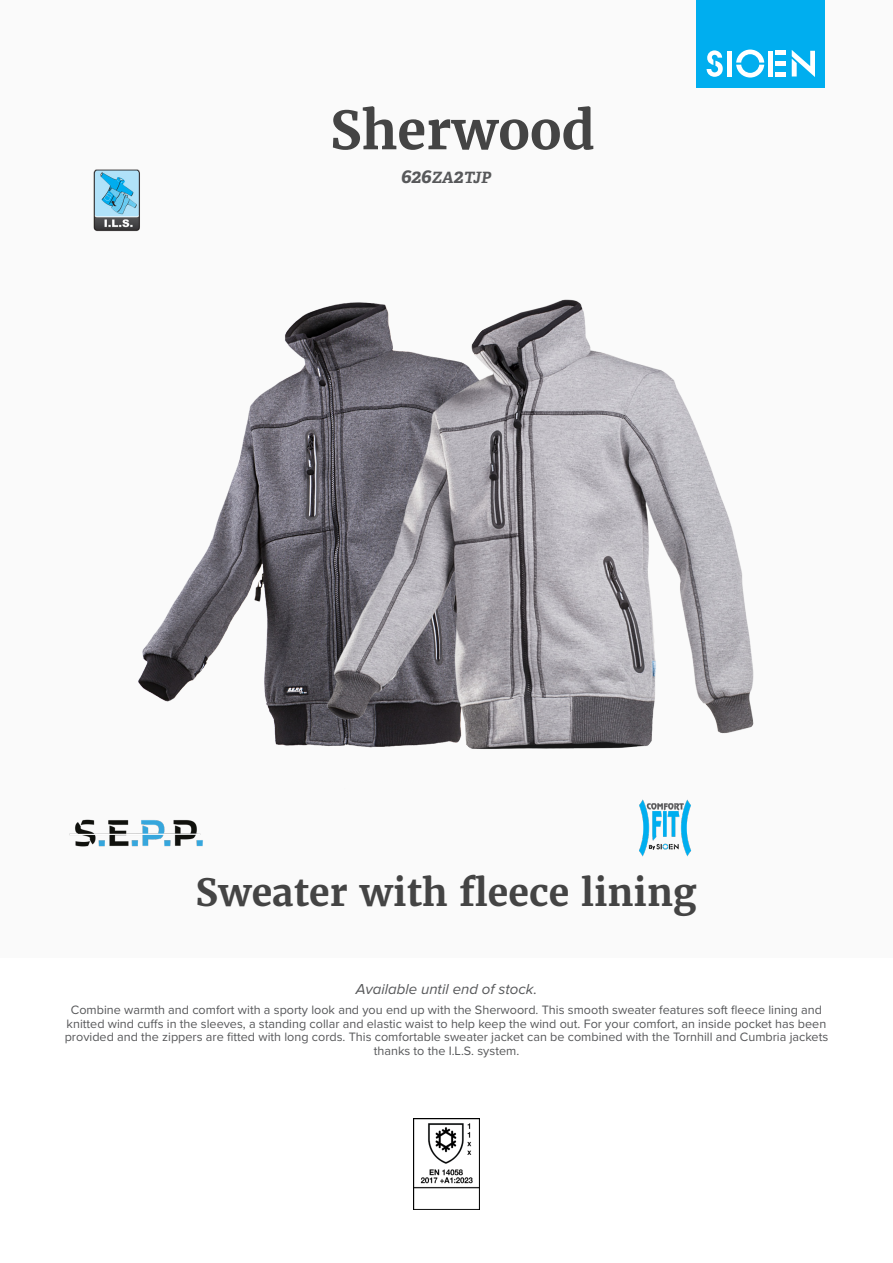
<style>
.page{position:relative;width:893px;height:1263px;background:#fff}
.page>*{position:absolute;margin:0;border:0;box-sizing:border-box;transform-origin:0 0}
.product_name{font:700 52.5px "Merriweather";color:#444}
.product_h2{font:700 37.5px "Merriweather";color:#444}
.product_ref{font:italic 700 15.6px "Adelle";color:#57585a}
.product_description{font:italic 15px "Proxima Nova";color:#57585a}
.product_description-2{font:12.6px/13.6px "Proxima Nova";color:#57585a;text-align:center}
.s1{font-size:19.5px}
</style>
<div class="page">
<div style="left:0;top:0;width:893px;height:957px;background:#fafafa"></div>
<div style="left:697px;top:0;width:128px;height:88px;background:#00aeef"></div>
<svg style="left:707px;top:50px;width:16px;height:27px"></svg>
<svg style="left:736px;top:50px;width:28px;height:28px"></svg>
<div style="left:727px;top:51px;width:5px;height:26px;background:#fff"></div>
<div style="left:768px;top:51px;width:5px;height:26px;background:#fff"></div>
<div style="left:775px;top:72px;width:11px;height:5px;background:#fff"></div>
<div style="left:775px;top:61px;width:11px;height:5px;background:#fff"></div>
<hr style="left:775px;top:51px;width:11px;height:4px;background:#fff">
<svg style="left:792px;top:50px;width:23px;height:27px"></svg>
<img style="left:93px;top:169px;width:46px;height:63px">
<img style="left:69px;top:819px;width:41px;height:28px">
<img style="left:413px;top:1118px;width:67px;height:92px">
<img style="left:110px;top:170px;width:188px;height:677px">
<img style="left:298px;top:299px;width:456px;height:558px">
<p class="product_name" style="left:330px;top:97px;width:267px">Sherwood</p>
<p class="product_ref" style="left:401px;top:168px;width:92px"><span class="s1">626</span>ZA<span class="s1">2</span>TJP</p>
<p class="product_h2" style="left:195px;top:868px;width:503px">Sweater with fleece lining</p>
<p class="product_description" style="left:356px;top:980px;width:183px">Available until end of stock.</p>
<p class="product_description-2" style="left:65px;top:1002px;width:765px">Combine warmth and comfort with a sporty look and you end up with the Sherwoord. This smooth sweater features soft fleece lining and knitted wind cuffs in the sleeves, a standing collar and elastic waist to help keep the wind out. For your comfort, an inside pocket has been provided and the zippers are fitted with long cords. This comfortable sweater jacket can be combined with the Tornhill and Cumbria jackets thanks to the I.L.S. system.</p>
</div>
